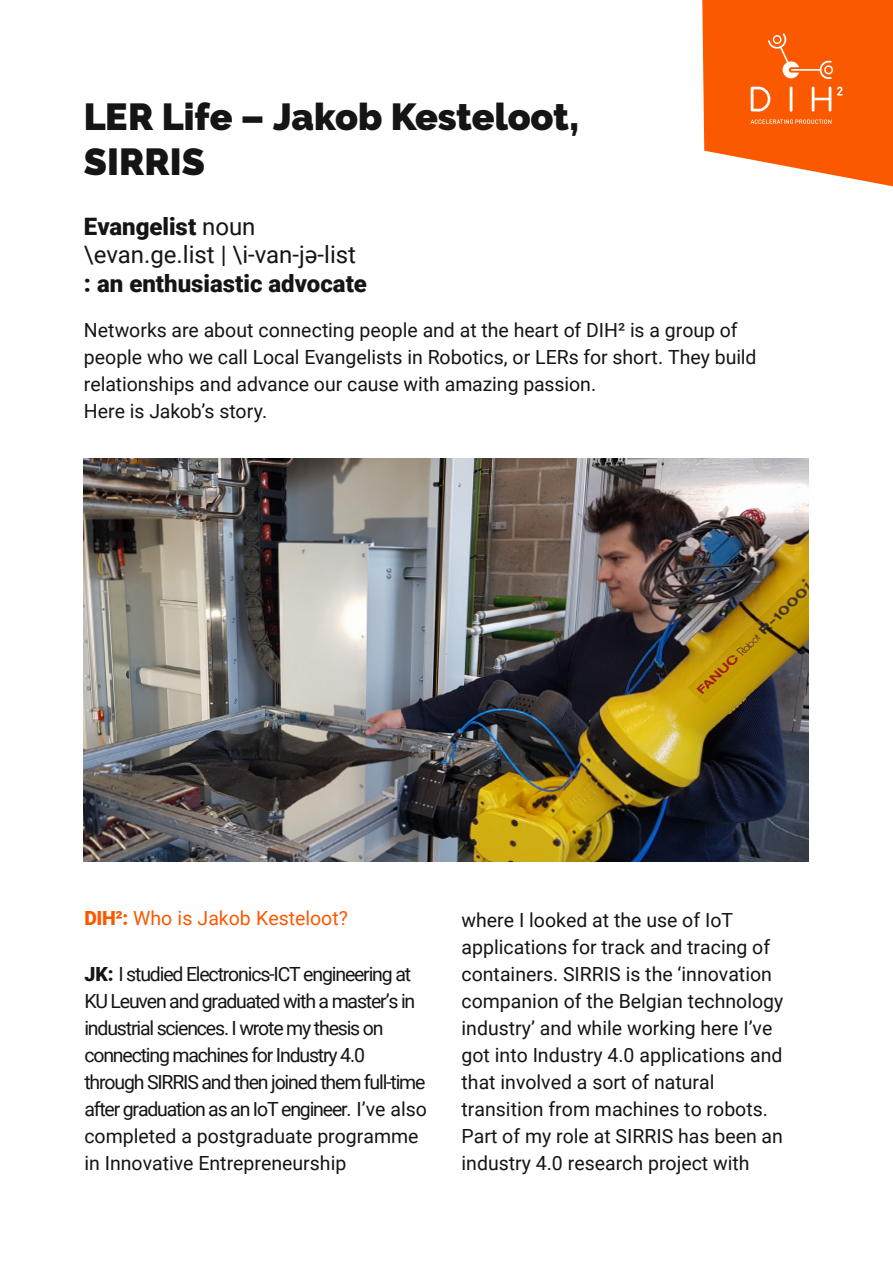
<style>
.page{position:relative;width:893px;height:1263px;background:#fff}
.page>*{position:absolute;margin:0;border:0;box-sizing:border-box;transform-origin:0 0}
.t1{font:900 37.5px/45px "Raleway";color:#151515}
.t2{font:24px/28.5px "Roboto";color:#151515}
.t3{font:900 24px "Roboto";color:#151515}
.t4{font:19.5px/27px "Roboto";color:#151515}
.t5{font:19.5px/27px "Roboto";letter-spacing:-.06em;color:#151515}
.t6{font:19.5px "Roboto";color:#fa5900}
.s1{font-weight:900}
</style>
<div class="page">
<img style="left:84px;top:459px;width:725px;height:402px">
<svg style="left:702px;top:0;width:191px;height:186px;background:#fa6e20"></svg>
<h1 class="t1" style="left:84px;top:94px;width:497px">LER Life – Jakob Kesteloot,<br>SIRRIS</h1>
<p class="t2" style="left:84px;top:211px;width:274px"><span class="s1">Evangelist</span> noun \evan.ge.list | \i-van-jə-list</p>
<p class="t3" style="left:84px;top:266px;width:285px">: an enthusiastic advocate</p>
<p class="t4" style="left:84px;top:316px;width:674px">Networks are about connecting people and at the heart of DIH² is a group of people who we call Local Evangelists in Robotics, or LERs for short. They build relationships and advance our cause with amazing passion.<br>Here is Jakob’s story.</p>
<p class="t6" style="left:84px;top:904px;width:265px"><span class="s1">DIH²:</span> Who is Jakob Kesteloot?</p>
<p class="t5" style="left:84px;top:960px;width:344px"><span class="s1">JK:</span> I studied Electronics-ICT engineering at KU Leuven and graduated with a master’s in industrial sciences. I wrote my thesis on connecting machines for Industry 4.0 through SIRRIS and then joined them full-time after graduation as an IoT engineer. I’ve also completed a postgraduate programme in Innovative Entrepreneurship</p>
<p class="t4" style="left:462px;top:906px;width:323px">where I looked at the use of IoT applications for track and tracing of containers. SIRRIS is the ‘innovation companion of the Belgian technology industry’ and while working here I’ve got into Industry 4.0 applications and that involved a sort of natural transition from machines to robots.<br>Part of my role at SIRRIS has been an industry 4.0 research project with</p>
</div>
